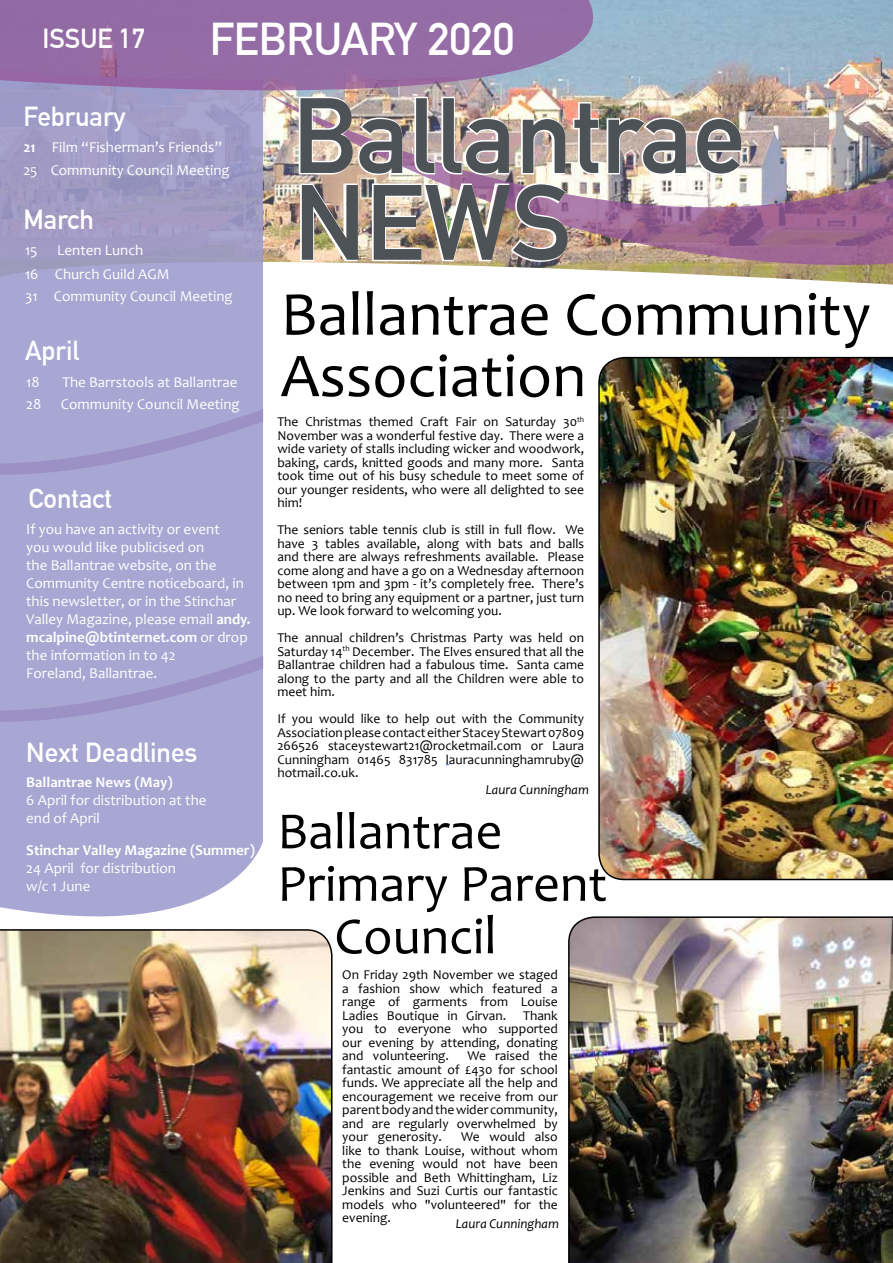
<style>
.page{position:relative;width:893px;height:1263px;background:#fff}
.page>*{position:absolute;margin:0;border:0;box-sizing:border-box;transform-origin:0 0}
.t1{font:700 105px "DIN Alternate";color:#4d5256}
.t2{font:63px/61.5px "Candara";color:#000}
.t3{font:52.5px "Candara";color:#000}
.t4{font:700 45px "DIN Alternate";color:#fff}
.t5{font:700 27px "DIN Alternate";color:#fff}
.t6{font:15px/18px "Candara";color:#fff}
.t7{font:700 15px "Candara";color:#fff}
.t8{font:13.5px/13.5px "Candara";color:#000;text-align:justify}
.t9{font:italic 13.5px "Candara";color:#000}
.s1{font-weight:700}
.s2{font-size:55.5px}
</style>
<div class="page">
<img style="left:263px;top:0;width:630px;height:285px">
<svg style="left:0;top:92px;width:263px;height:825px;background:#a7a4cf"></svg>
<svg style="left:0;top:0;width:595px;height:92px;background:#9673a8"></svg>
<img style="left:264px;top:92px;width:629px;height:174px">
<img style="left:297px;top:95px;width:390px;height:168px">
<svg style="left:694px;top:116px;width:49px;height:61px"></svg>
<img style="left:598px;top:356px;width:295px;height:525px">
<img style="left:0;top:929px;width:333px;height:334px">
<img style="left:568px;top:916px;width:325px;height:347px">
<h3 class="t5" style="left:43px;top:18px;width:104px">ISSUE 17</h3>
<h3 class="t4" style="left:210px;top:5px;width:306px">FEBRUARY 2020</h3>
<h3 class="t5" style="left:23px;top:96px;width:104px">February</h3>
<p class="t6" style="left:23px;top:136px;width:208px;line-height:22.2px"><span class="s1">21</span> Film “Fisherman’s Friends”<br>25 Community Council Meeting</p>
<h3 class="t5" style="left:23px;top:199px;width:72px">March</h3>
<p class="t6" style="left:25px;top:238px;width:146px;line-height:24px;text-align:center">Lenten Lunch<br>16 Church Guild AGM</p>
<p class="t6" style="left:25px;top:287px;width:209px">31 Community Council Meeting</p>
<p class="t6" style="left:25px;top:241px;width:14px">15</p>
<h3 class="t5" style="left:25px;top:330px;width:56px">April</h3>
<p class="t6" style="left:26px;top:373px;width:15px">18</p>
<p class="t6" style="left:62px;top:373px;width:177px">The Barrstools at Ballantrae</p>
<p class="t6" style="left:26px;top:395px;width:17px">28</p>
<p class="t6" style="left:61px;top:395px;width:180px">Community Council Meeting</p>
<h3 class="t5" style="left:29px;top:478px;width:85px">Contact</h3>
<p class="t6" style="left:26px;top:519px;width:226px">If you have an activity or event<br>you would like publicised on<br>the Ballantrae website, on the<br>Community Centre noticeboard, in this newsletter, or in the Stinchar<br>Valley Magazine, please email <span class="s1">andy. mcalpine@btinternet.com</span> or drop the information in to 42<br>Foreland, Ballantrae.</p>
<h3 class="t5" style="left:26px;top:732px;width:173px">Next Deadlines</h3>
<p class="t7" style="left:26px;top:773px;width:148px">Ballantrae News (May)</p>
<p class="t6" style="left:26px;top:791px;width:182px">6 April for distribution at the end of April</p>
<p class="t7" style="left:26px;top:841px;width:230px">Stinchar Valley Magazine (Summer)</p>
<p class="t6" style="left:26px;top:859px;width:151px">24 April for distribution w/c 1 June</p>
<h1 class="t1" style="left:293px;top:56px;width:454px">Ballantrae</h1>
<h1 class="t1" style="left:294px;top:143px;width:279px">NEWS</h1>
<h2 class="t2" style="left:281px;top:283px;width:592px">Ballantrae Community<br>Association</h2>
<p class="t8" style="left:277px;top:415px;width:308px">The Christmas themed Craft Fair on Saturday 30<sup>th </sup>November was a wonderful festive day. There were a wide variety of stalls including wicker and woodwork, baking, cards, knitted goods and many more. Santa took time out of his busy schedule to meet some of our younger residents, who were all delighted to see him!</p>
<p class="t8" style="left:277px;top:523px;width:308px">The seniors table tennis club is still in full flow. We have 3 tables available, along with bats and balls and there are always refreshments available. Please come along and have a go on a Wednesday afternoon between 1pm and 3pm - it’s completely free. There’s no need to bring any equipment or a partner, just turn up. We look forward to welcoming you.</p>
<p class="t8" style="left:277px;top:631px;width:308px">The annual children’s Christmas Party was held on Saturday 14<sup>th</sup> December. The Elves ensured that all the Ballantrae children had a fabulous time. Santa came along to the party and all the Children were able to meet him.</p>
<p class="t8" style="left:277px;top:712px;width:308px">If you would like to help out with the Community Association please contact either Stacey Stewart07809<br>266526 staceystewart21@rocketmail.com or Laura Cunningham 01465 831785 lauracunninghamruby@ hotmail.co.uk.</p>
<p class="t9" style="left:486px;top:781px;width:105px">Laura Cunningham</p>
<h3 class="t3" style="left:277px;top:798px;width:226px">Ballantrae</h3>
<h3 class="t3" style="left:277px;top:851px;width:331px">Primary Parent</h3>
<h3 class="t3" style="left:334px;top:903px;width:164px">Counci<span class="s2">l</span></h3>
<p class="t8" style="left:342px;top:968px;width:217px">On Friday 29th November we staged a fashion show which featured a range of garments from Louise Ladies Boutique in Girvan.</p>
<p class="t8" style="left:342px;top:1008px;width:217px;text-indent:181px">Thank you to everyone who supported our evening by attending, donating and volunteering.</p>
<p class="t8" style="left:342px;top:1049px;width:217px;text-indent:125px">We raised the fantastic amount of £430 for school funds. We appreciate all the help and encouragement we receive from our parent body and the wider community, and are regularly overwhelmed by your generosity.</p>
<p class="t8" style="left:342px;top:1130px;width:217px;text-indent:119px">We would also like to thank Louise, without whom the evening would not have been possible and Beth Whittingham, Liz Jenkins and Suzi Curtis our fantastic models who "volunteered" for the evening.</p>
<p class="t9" style="left:456px;top:1215px;width:105px">Laura Cunningham</p>
</div>
